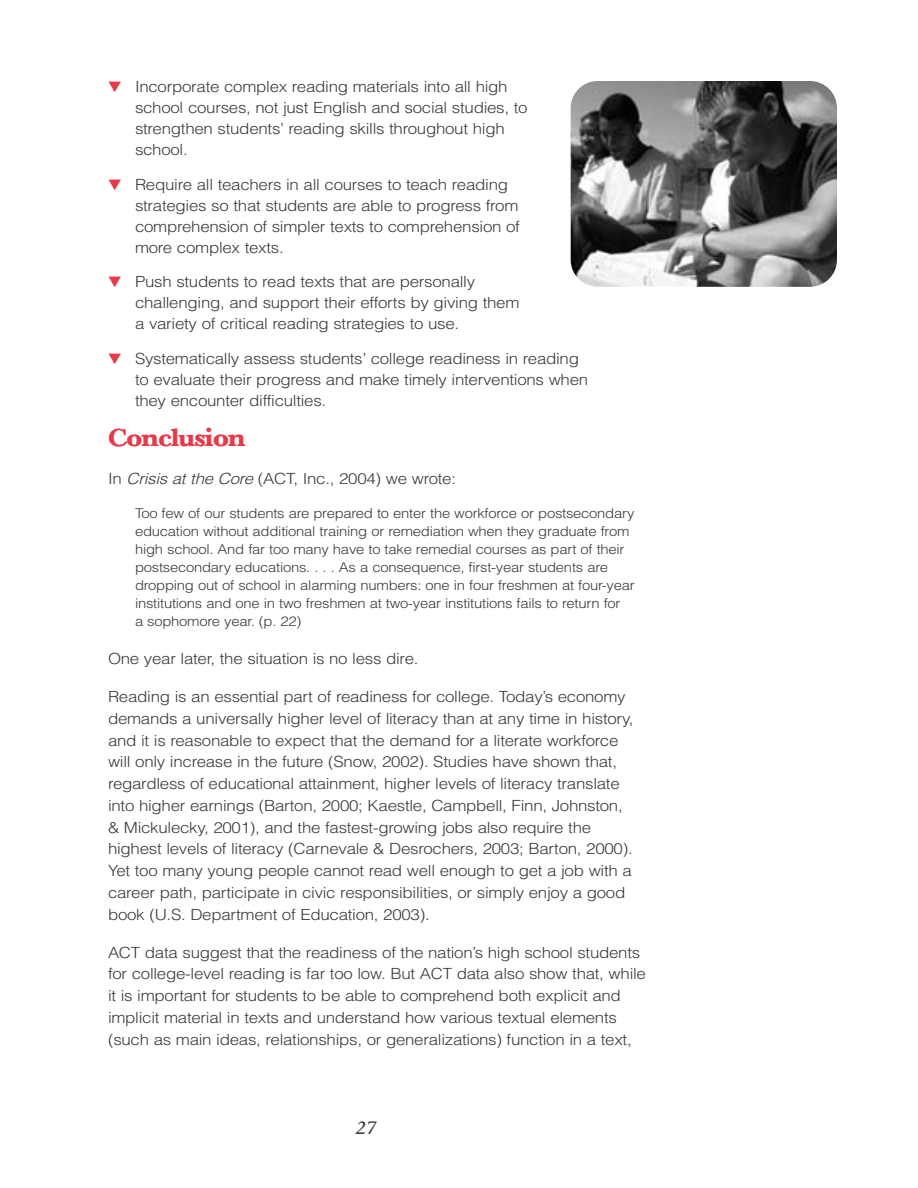
<style>
.page{position:relative;width:918px;height:1188px;background:#fff}
.page>*{position:absolute;margin:0;border:0;box-sizing:border-box;transform-origin:0 0}
.t1{font:700 24px "Baskerville BE";letter-spacing:-.02em;color:#e63a49}
.t2{font:italic 18px "Baskerville BE";color:#383a3b;scale:1.1 1}
.t3{font:300 15.3px/21.8px "Helvetica";letter-spacing:-.015em;color:#383a3b;scale:1.1 1}
.t4{font:300 13.5px/18px "Helvetica";letter-spacing:-.015em;color:#383a3b;scale:1.1 1}
.s1{color:#e63a49}
.s2{font-style:italic}
</style>
<div class="page">
<img style="left:571px;top:81px;width:266px;height:206px;border-radius:27px">
<p class="t3" style="left:135px;top:78px;width:358px;line-height:21px;text-indent:-27px"><span class="s1">▼</span> Incorporate complex reading materials into all high school courses, not just English and social studies, to strengthen students’ reading skills throughout high school.</p>
<p class="t3" style="left:135px;top:175px;width:351px;line-height:21px;text-indent:-27px"><span class="s1">▼</span> Require all teachers in all courses to teach reading strategies so that students are able to progress from comprehension of simpler texts to comprehension of more complex texts.</p>
<p class="t3" style="left:135px;top:273px;width:351px;line-height:21px;text-indent:-27px"><span class="s1">▼</span> Push students to read texts that are personally challenging, and support their efforts by giving them a variety of critical reading strategies to use.</p>
<p class="t3" style="left:135px;top:349px;width:414px;line-height:21px;text-indent:-27px"><span class="s1">▼</span> Systematically assess students’ college readiness in reading to evaluate their progress and make timely interventions when they encounter difficulties.</p>
<h1 class="t1" style="left:108px;top:428px;width:139px">Conclusion</h1>
<p class="t3" style="left:108px;top:469px;width:318px">In <span class="s2">Crisis at the Core</span>(ACT, Inc., 2004) we wrote:</p>
<p class="t4" style="left:135px;top:506px;width:456px">Too few of our students are prepared to enter the workforce or postsecondary education without additional training or remediation when they graduate from high school. And far too many have to take remedial courses as part of their postsecondary educations. . . . As a consequence, first-year students are dropping out of school in alarming numbers: one in four freshmen at four-year institutions and one in two freshmen at two-year institutions fails to return for<br>a sophomore year. (p. 22)</p>
<p class="t3" style="left:108px;top:649px;width:284px">One year later, the situation is no less dire.</p>
<p class="t3" style="left:108px;top:687px;width:479px">Reading is an essential part of readiness for college. Today’s economy demands a universally higher level of literacy than at any time in history, and it is reasonable to expect that the demand for a literate workforce will only increase in the future (Snow, 2002). Studies have shown that, regardless of educational attainment, higher levels of literacy translate into higher earnings (Barton, 2000; Kaestle, Campbell, Finn, Johnston, &amp; Mickulecky, 2001), and the fastest-growing jobs also require the highest levels of literacy (Carnevale &amp; Desrochers, 2003; Barton, 2000).<br>Yet too many young people cannot read well enough to get a job with a career path, participate in civic responsibilities, or simply enjoy a good book (U.S. Department of Education, 2003).</p>
<p class="t3" style="left:108px;top:943px;width:491px">ACT data suggest that the readiness of the nation’s high school students for college-level reading is far too low. But ACT data also show that, while it is important for students to be able to comprehend both explicit and implicit material in texts and understand how various textual elements (such as main ideas, relationships, or generalizations) function in a text,</p>
<p class="t2" style="left:354px;top:1120px;width:20px">27</p>
</div>
